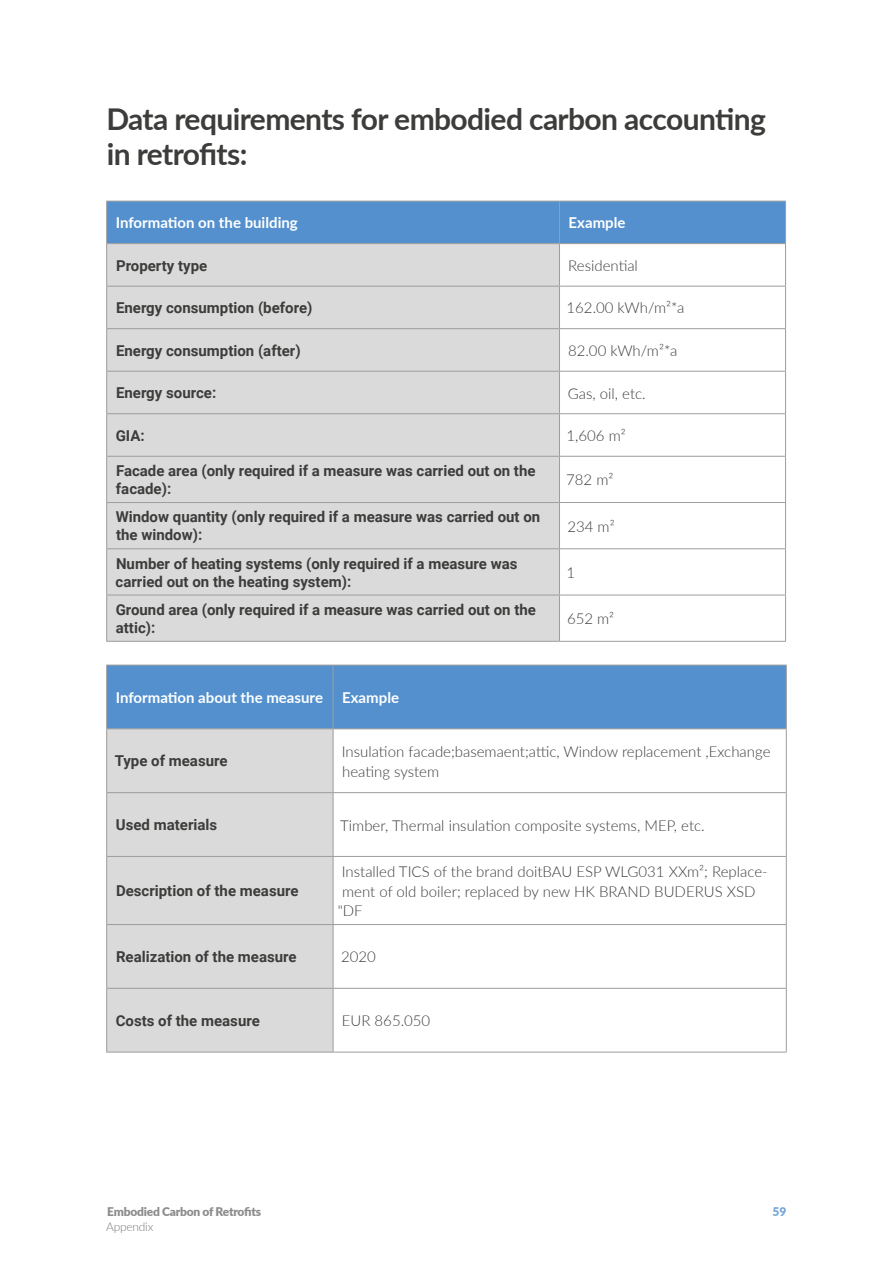
<style>
.page{position:relative;width:893px;height:1263px;background:#fff}
.page>*{position:absolute;margin:0;border:0;box-sizing:border-box;transform-origin:0 0}
.t1{font:700 30px/34.5px "Lato";letter-spacing:-.02em;color:#3c3c3b}
.t2{font:700 15px/18px "Roboto";color:#3c3c3b}
.t3{font:300 15px/19.5px "Lato";color:#3c3c3b}
.t4{font:700 15px "Lato";color:#fff}
.t5{font:900 12px "Lato";letter-spacing:-.02em;color:#706f6f}
.t6{font:300 12px "Lato";letter-spacing:-.02em;color:#575756}
.t7{font:900 12px "Lato";color:#5390cd}
</style>
<div class="page">
<div style="left:107px;top:202px;width:678px;height:41px;background:#5390cd"></div>
<div style="left:107px;top:244px;width:452px;height:397px;background:#dadada"></div>
<hr style="left:559px;top:201px;width:1px;height:42px;background:#9d9d9c">
<hr style="left:106px;top:243px;width:453px;height:1px;background:#9d9d9c">
<hr style="left:106px;top:286px;width:453px;height:1px;background:#9d9d9c">
<hr style="left:559px;top:286px;width:227px;height:1px;background:#9d9d9c">
<hr style="left:106px;top:328px;width:453px;height:1px;background:#9d9d9c">
<hr style="left:559px;top:328px;width:227px;height:1px;background:#9d9d9c">
<hr style="left:559px;top:371px;width:227px;height:1px;background:#9d9d9c">
<hr style="left:785px;top:244px;width:1px;height:42px;background:#9d9d9c">
<hr style="left:785px;top:287px;width:1px;height:41px;background:#9d9d9c">
<hr style="left:785px;top:329px;width:1px;height:42px;background:#9d9d9c">
<hr style="left:785px;top:372px;width:1px;height:41px;background:#9d9d9c">
<hr style="left:559px;top:413px;width:227px;height:1px;background:#9d9d9c">
<hr style="left:785px;top:414px;width:1px;height:42px;background:#9d9d9c">
<hr style="left:559px;top:456px;width:227px;height:1px;background:#9d9d9c">
<hr style="left:785px;top:457px;width:1px;height:45px;background:#9d9d9c">
<hr style="left:559px;top:502px;width:227px;height:1px;background:#9d9d9c">
<hr style="left:785px;top:503px;width:1px;height:45px;background:#9d9d9c">
<hr style="left:559px;top:548px;width:227px;height:1px;background:#9d9d9c">
<hr style="left:785px;top:549px;width:1px;height:46px;background:#9d9d9c">
<hr style="left:559px;top:595px;width:227px;height:1px;background:#9d9d9c">
<hr style="left:785px;top:595px;width:1px;height:46px;background:#9d9d9c">
<hr style="left:559px;top:641px;width:227px;height:1px;background:#9d9d9c">
<hr style="left:106px;top:201px;width:453px;height:1px;background:#9d9d9c">
<hr style="left:106px;top:201px;width:1px;height:42px;background:#9d9d9c">
<hr style="left:559px;top:201px;width:227px;height:1px;background:#9d9d9c">
<hr style="left:785px;top:201px;width:1px;height:42px;background:#9d9d9c">
<hr style="left:559px;top:243px;width:227px;height:1px;background:#9d9d9c">
<hr style="left:106px;top:244px;width:1px;height:42px;background:#9d9d9c">
<hr style="left:559px;top:244px;width:1px;height:42px;background:#9d9d9c">
<hr style="left:106px;top:287px;width:1px;height:41px;background:#9d9d9c">
<hr style="left:559px;top:287px;width:1px;height:41px;background:#9d9d9c">
<hr style="left:106px;top:329px;width:1px;height:42px;background:#9d9d9c">
<hr style="left:559px;top:329px;width:1px;height:42px;background:#9d9d9c">
<hr style="left:106px;top:371px;width:453px;height:1px;background:#9d9d9c">
<hr style="left:106px;top:372px;width:1px;height:41px;background:#9d9d9c">
<hr style="left:559px;top:372px;width:1px;height:41px;background:#9d9d9c">
<hr style="left:106px;top:413px;width:453px;height:1px;background:#9d9d9c">
<hr style="left:106px;top:414px;width:1px;height:42px;background:#9d9d9c">
<hr style="left:559px;top:414px;width:1px;height:42px;background:#9d9d9c">
<hr style="left:106px;top:456px;width:453px;height:1px;background:#9d9d9c">
<hr style="left:106px;top:457px;width:1px;height:45px;background:#9d9d9c">
<hr style="left:559px;top:457px;width:1px;height:45px;background:#9d9d9c">
<hr style="left:106px;top:502px;width:453px;height:1px;background:#9d9d9c">
<hr style="left:106px;top:503px;width:1px;height:45px;background:#9d9d9c">
<hr style="left:559px;top:503px;width:1px;height:45px;background:#9d9d9c">
<hr style="left:106px;top:548px;width:453px;height:1px;background:#9d9d9c">
<hr style="left:106px;top:549px;width:1px;height:46px;background:#9d9d9c">
<hr style="left:559px;top:549px;width:1px;height:46px;background:#9d9d9c">
<hr style="left:106px;top:595px;width:453px;height:1px;background:#9d9d9c">
<hr style="left:106px;top:595px;width:1px;height:46px;background:#9d9d9c">
<hr style="left:559px;top:595px;width:1px;height:46px;background:#9d9d9c">
<hr style="left:106px;top:641px;width:453px;height:1px;background:#9d9d9c">
<div style="left:107px;top:666px;width:679px;height:62px;background:#5390cd"></div>
<div style="left:107px;top:729px;width:226px;height:323px;background:#dadada"></div>
<hr style="left:333px;top:665px;width:1px;height:63px;background:#9d9d9c">
<hr style="left:106px;top:792px;width:227px;height:1px;background:#9d9d9c">
<hr style="left:333px;top:792px;width:454px;height:1px;background:#9d9d9c">
<hr style="left:106px;top:856px;width:227px;height:1px;background:#9d9d9c">
<hr style="left:333px;top:856px;width:454px;height:1px;background:#9d9d9c">
<hr style="left:106px;top:924px;width:227px;height:1px;background:#9d9d9c">
<hr style="left:106px;top:988px;width:227px;height:1px;background:#9d9d9c">
<hr style="left:786px;top:729px;width:1px;height:63px;background:#9d9d9c">
<hr style="left:786px;top:793px;width:1px;height:63px;background:#9d9d9c">
<hr style="left:786px;top:857px;width:1px;height:67px;background:#9d9d9c">
<hr style="left:333px;top:924px;width:454px;height:1px;background:#9d9d9c">
<hr style="left:786px;top:925px;width:1px;height:63px;background:#9d9d9c">
<hr style="left:333px;top:988px;width:454px;height:1px;background:#9d9d9c">
<hr style="left:786px;top:989px;width:1px;height:63px;background:#9d9d9c">
<hr style="left:333px;top:1052px;width:454px;height:1px;background:#9d9d9c">
<hr style="left:106px;top:665px;width:227px;height:1px;background:#9d9d9c">
<hr style="left:106px;top:665px;width:1px;height:63px;background:#9d9d9c">
<hr style="left:333px;top:665px;width:454px;height:1px;background:#9d9d9c">
<hr style="left:786px;top:665px;width:1px;height:63px;background:#9d9d9c">
<hr style="left:333px;top:728px;width:454px;height:1px;background:#9d9d9c">
<hr style="left:106px;top:728px;width:227px;height:1px;background:#9d9d9c">
<hr style="left:106px;top:729px;width:1px;height:63px;background:#9d9d9c">
<hr style="left:333px;top:729px;width:1px;height:63px;background:#9d9d9c">
<hr style="left:106px;top:793px;width:1px;height:63px;background:#9d9d9c">
<hr style="left:333px;top:793px;width:1px;height:63px;background:#9d9d9c">
<hr style="left:106px;top:857px;width:1px;height:67px;background:#9d9d9c">
<hr style="left:333px;top:857px;width:1px;height:67px;background:#9d9d9c">
<hr style="left:106px;top:925px;width:1px;height:63px;background:#9d9d9c">
<hr style="left:333px;top:925px;width:1px;height:63px;background:#9d9d9c">
<hr style="left:106px;top:989px;width:1px;height:63px;background:#9d9d9c">
<hr style="left:333px;top:989px;width:1px;height:63px;background:#9d9d9c">
<hr style="left:106px;top:1052px;width:227px;height:1px;background:#9d9d9c">
<h1 class="t1" style="left:106px;top:101px;width:661px">Data requirements for embodied carbon accounting in retrofits:</h1>
<p class="t4" style="left:116px;top:212px;width:184px">Information on the building</p>
<p class="t4" style="left:569px;top:212px;width:58px">Example</p>
<p class="t2" style="left:116px;top:256px;width:93px">Property type</p>
<p class="t3" style="left:568px;top:255px;width:71px">Residential</p>
<p class="t2" style="left:116px;top:298px;width:198px">Energy consumption (before)</p>
<p class="t3" style="left:567px;top:298px;width:119px">162.00 kWh/m²*a</p>
<p class="t2" style="left:116px;top:341px;width:186px">Energy consumption (after)</p>
<p class="t3" style="left:568px;top:340px;width:111px">82.00 kWh/m²*a</p>
<p class="t2" style="left:116px;top:383px;width:102px">Energy source:</p>
<p class="t3" style="left:568px;top:383px;width:79px">Gas, oil, etc.</p>
<p class="t2" style="left:116px;top:426px;width:31px">GIA:</p>
<p class="t3" style="left:567px;top:425px;width:61px">1,606 m²</p>
<p class="t2" style="left:116px;top:461px;width:421px">Facade area (only required if a measure was carried out on the facade):</p>
<p class="t3" style="left:566px;top:470px;width:49px">782 m²</p>
<p class="t2" style="left:116px;top:507px;width:426px">Window quantity (only required if a measure was carried out on the window):</p>
<p class="t3" style="left:567px;top:516px;width:49px">234 m²</p>
<p class="t2" style="left:116px;top:554px;width:403px">Number of heating systems (only required if a measure was carried out on the heating system):</p>
<p class="t3" style="left:567px;top:562px;width:10px">1</p>
<p class="t2" style="left:116px;top:600px;width:422px">Ground area (only required if a measure was carried out on the attic):</p>
<p class="t3" style="left:567px;top:608px;width:49px">652 m²</p>
<p class="t4" style="left:116px;top:686px;width:209px">Information about the measure</p>
<p class="t4" style="left:342px;top:686px;width:58px">Example</p>
<p class="t2" style="left:115px;top:751px;width:114px">Type of measure</p>
<p class="t3" style="left:342px;top:741px;width:430px">Insulation facade;basemaent;attic, Window replacement ,Exchange heating system</p>
<p class="t2" style="left:116px;top:815px;width:103px">Used materials</p>
<p class="t3" style="left:340px;top:815px;width:366px">Timber, Thermal insulation composite systems, MEP, etc.</p>
<p class="t2" style="left:116px;top:881px;width:184px">Description of the measure</p>
<p class="t3" style="left:338px;top:861px;width:432px">Installed TICS of the brand doitBAU ESP WLG031 XXm²; Replace&shy;ment of old boiler; replaced by new HK BRAND BUDERUS XSD "DF</p>
<p class="t2" style="left:116px;top:947px;width:182px">Realization of the measure</p>
<p class="t3" style="left:341px;top:947px;width:36px">2020</p>
<p class="t2" style="left:116px;top:1011px;width:146px">Costs of the measure</p>
<p class="t3" style="left:342px;top:1010px;width:90px">EUR 865.050</p>
<p class="t5" style="left:107px;top:1203px;width:155px">Embodied Carbon of Retrofits</p>
<p class="t7" style="left:772px;top:1203px;width:15px">59</p>
<p class="t6" style="left:106px;top:1218px;width:49px">Appendix</p>
</div>
